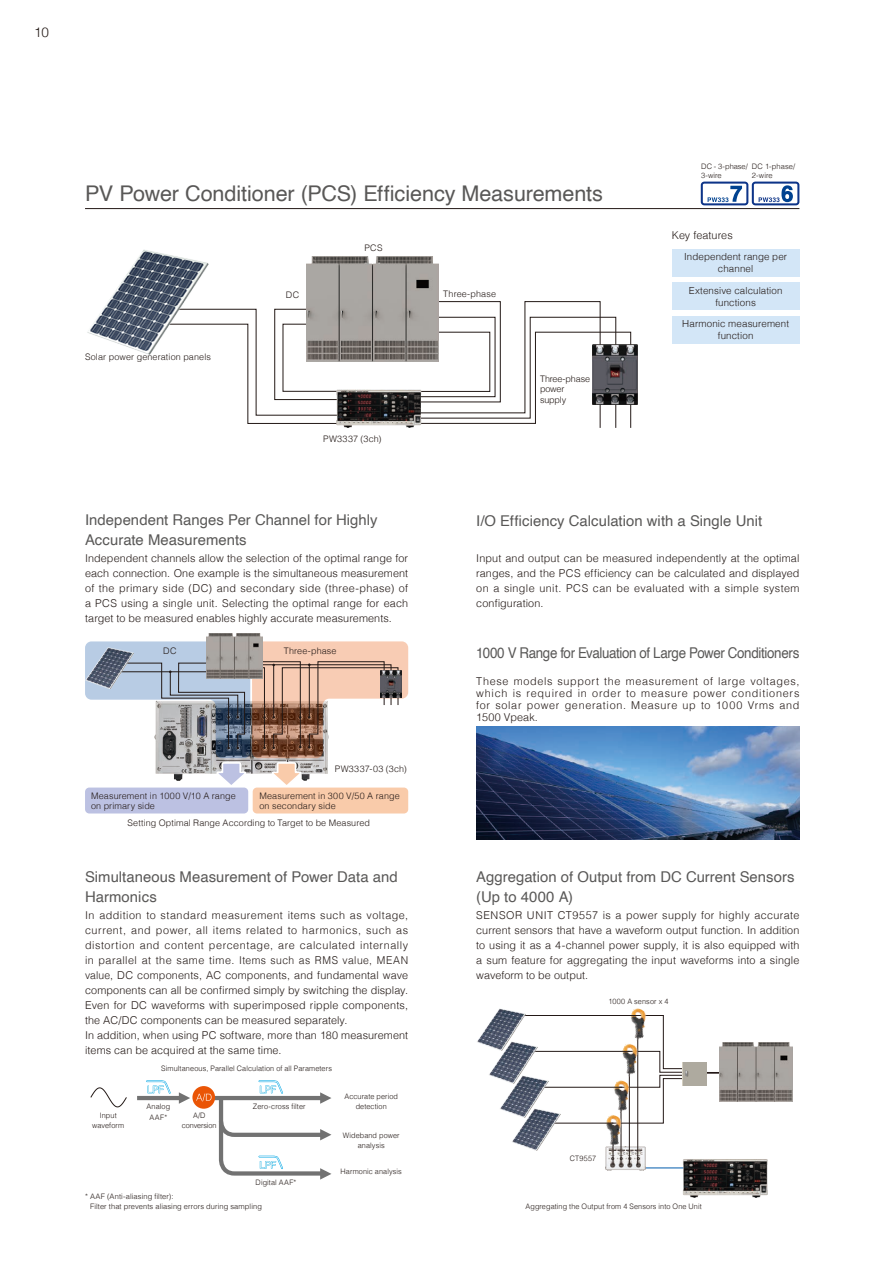
<style>
.page{position:relative;width:893px;height:1263px;background:#fff}
.page>*{position:absolute;margin:0;border:0;box-sizing:border-box;transform-origin:0 0}
.t1{font:21.6px "Helvetica";letter-spacing:-.005em;color:#595857}
.t2{font:14.85px/19.5px "Helvetica";color:#595857}
.t3{font:14.85px "Helvetica";letter-spacing:-.025em;color:#595857;scale:.9 1}
.t4{font:300 13.5px "Helvetica";color:#231916}
.t5{font:300 10.8px/15px "Helvetica";letter-spacing:.02em;color:#231916;text-align:justify}
.t6{font:300 9.75px/12px "Helvetica";letter-spacing:.01em;color:#231916;text-align:center}
.t7{font:300 9px/10.5px "Helvetica";letter-spacing:.015em;color:#231916}
.t8{font:300 9px/10.5px "Helvetica";letter-spacing:-.015em;color:#231916}
.t9{font:300 9px "Helvetica";letter-spacing:.035em;color:#231916}
.t10{font:300 7.5px/10.5px "Helvetica";letter-spacing:.015em;color:#231916;text-align:center}
.t11{font:300 7.5px/9px "Helvetica";letter-spacing:-.01em;color:#231916}
.t12{font:300 7.5px/10.5px "Helvetica";letter-spacing:-.015em;color:#231916;text-align:center}
</style>
<div class="page">
<hr style="left:638px;top:1168px;width:49px;height:1px;background:#005bac">
<img style="left:606px;top:1147px;width:39px;height:24px">
<svg style="left:707px;top:1072px;width:12px;height:2px"></svg>
<img style="left:719px;top:1042px;width:73px;height:59px">
<hr style="left:637px;top:1020px;width:1px;height:145px;background:#231916">
<hr style="left:629px;top:1056px;width:1px;height:109px;background:#231916">
<hr style="left:621px;top:1092px;width:1px;height:73px;background:#231916">
<hr style="left:613px;top:1128px;width:1px;height:37px;background:#231916">
<div style="left:683px;top:1062px;width:24px;height:23px;background:#aeaa9f"></div>
<svg style="left:608px;top:1015px;width:90px;height:108px"></svg>
<img style="left:622px;top:1008px;width:31px;height:34px">
<img style="left:614px;top:1042px;width:31px;height:36px">
<img style="left:605px;top:1078px;width:32px;height:36px">
<img style="left:597px;top:1113px;width:32px;height:36px">
<hr style="left:526px;top:1051px;width:104px;height:1px;background:#231816">
<hr style="left:538px;top:1087px;width:84px;height:1px;background:#231816">
<hr style="left:548px;top:1123px;width:65px;height:1px;background:#231816">
<img style="left:489px;top:1044px;width:48px;height:35px">
<img style="left:500px;top:1075px;width:49px;height:38px">
<img style="left:511px;top:1108px;width:50px;height:43px">
<hr style="left:513px;top:1015px;width:125px;height:1px;background:#231816">
<img style="left:477px;top:1008px;width:48px;height:42px">
<img style="left:683px;top:1159px;width:85px;height:39px">
<svg style="left:701px;top:182px;width:98px;height:23px"></svg>
<svg style="left:192px;top:1086px;width:23px;height:23px"></svg>
<svg style="left:146px;top:1080px;width:25px;height:14px"></svg>
<hr style="left:137px;top:1096px;width:43px;height:4px;background:#727272">
<svg style="left:179px;top:1092px;width:11px;height:12px"></svg>
<svg style="left:90px;top:1087px;width:37px;height:21px"></svg>
<svg style="left:196px;top:1080px;width:135px;height:99px"></svg>
<svg style="left:148px;top:301px;width:484px;height:127px"></svg>
<img style="left:307px;top:257px;width:131px;height:105px">
<img style="left:593px;top:345px;width:45px;height:60px">
<img style="left:87px;top:249px;width:121px;height:105px">
<img style="left:336px;top:389px;width:85px;height:39px">
<div style="left:672px;top:249px;width:127px;height:27px;background:#d3e6f7"></div>
<div style="left:672px;top:282px;width:127px;height:28px;background:#d3e6f7"></div>
<div style="left:672px;top:316px;width:127px;height:28px;background:#d3e6f7"></div>
<hr style="left:85px;top:208px;width:714px;height:1px;background:#231916">
<img style="left:206px;top:634px;width:56px;height:7px">
<svg style="left:85px;top:641px;width:323px;height:144px"></svg>
<div style="left:85px;top:787px;width:163px;height:26px;background:#bcc1e2;border-radius:4px"></div>
<div style="left:253px;top:787px;width:155px;height:26px;background:#f9cbaa;border-radius:4px"></div>
<img style="left:476px;top:726px;width:323px;height:114px">
<p class="t4" style="left:34px;top:21px;width:17px">10</p>
<h1 class="t1" style="left:85px;top:177px;width:519px">PV Power Conditioner (PCS) Efficiency Measurements</h1>
<p class="t7" style="left:364px;top:242px;width:20px">PCS</p>
<p class="t7" style="left:85px;top:351px;width:127px">Solar power generation panels</p>
<p class="t7" style="left:286px;top:289px;width:15px">DC</p>
<p class="t7" style="left:443px;top:288px;width:54px">Three-phase</p>
<p class="t7" style="left:323px;top:433px;width:60px">PW3337 (3ch)</p>
<p class="t8" style="left:540px;top:373px;width:52px">Three-phase power supply</p>
<p class="t11" style="left:701px;top:162px;width:48px">DC - 3-phase/<br>3-wire</p>
<p class="t10" style="left:752px;top:162px;width:45px;line-height:9px;text-align:left">DC 1-phase/<br>2-wire</p>
<p class="t5" style="left:672px;top:227px;width:62px">Key features</p>
<p class="t6" style="left:684px;top:250px;width:105px">Independent range per channel</p>
<p class="t6" style="left:689px;top:284px;width:95px">Extensive calculation functions</p>
<p class="t6" style="left:682px;top:317px;width:108px">Harmonic measurement function</p>
<h2 class="t2" style="left:85px;top:510px;width:294px">Independent Ranges Per Channel for Highly<br>Accurate Measurements</h2>
<h2 class="t2" style="left:476px;top:512px;width:287px">I/O Efficiency Calculation with a Single Unit</h2>
<p class="t5" style="left:85px;top:550px;width:325px">Independent channels allow the selection of the optimal range for each connection. One example is the simultaneous measurement of the primary side (DC) and secondary side (three-phase) of a PCS using a single unit. Selecting the optimal range for each target to be measured enables highly accurate measurements.</p>
<p class="t5" style="left:476px;top:550px;width:325px">Input and output can be measured independently at the optimal ranges, and the PCS efficiency can be calculated and displayed on a single unit. PCS can be evaluated with a simple system configuration.</p>
<p class="t7" style="left:163px;top:645px;width:15px">DC</p>
<p class="t7" style="left:284px;top:645px;width:54px">Three-phase</p>
<p class="t7" style="left:91px;top:790px;width:146px">Measurement in 1000 V/10 A range on primary side</p>
<p class="t9" style="left:335px;top:761px;width:74px">PW3337-03 (3ch)</p>
<p class="t7" style="left:259px;top:790px;width:142px">Measurement in 300 V/50 A range on secondary side</p>
<p class="t7" style="left:128px;top:817px;width:244px">Setting Optimal Range According to Target to be Measured</p>
<h2 class="t2" style="left:85px;top:868px;width:314px">Simultaneous Measurement of Power Data and<br>Harmonics</h2>
<p class="t5" style="left:85px;top:907px;width:325px;text-align:left">In addition to standard measurement items such as voltage, current, and power, all items related to harmonics, such as distortion and content percentage, are calculated internally in parallel at the same time. Items such as RMS value, MEAN value, DC components, AC components, and fundamental wave components can all be confirmed simply by switching the display.<br>Even for DC waveforms with superimposed ripple components, the AC/DC components can be measured separately.<br>In addition, when using PC software, more than 180 measurement items can be acquired at the same time.</p>
<p class="t10" style="left:161px;top:1063px;width:172px">Simultaneous, Parallel Calculation of all Parameters</p>
<p class="t10" style="left:147px;top:1101px;width:25px">Analog<br>AAF*</p>
<p class="t10" style="left:92px;top:1109px;width:33px">Input waveform</p>
<p class="t12" style="left:182px;top:1109px;width:36px">A/D conversion</p>
<p class="t10" style="left:253px;top:1101px;width:54px">Zero-cross filter</p>
<p class="t10" style="left:256px;top:1176px;width:42px">Digital AAF*</p>
<p class="t10" style="left:90px;top:1190px;width:173px;text-align:left;text-indent:-5px">* AAF (Anti-aliasing filter):<br>Filter that prevents aliasing errors during sampling</p>
<p class="t10" style="left:344px;top:1090px;width:55px">Accurate period detection</p>
<p class="t10" style="left:343px;top:1129px;width:58px">Wideband power analysis</p>
<p class="t10" style="left:340px;top:1166px;width:63px">Harmonic analysis</p>
<h2 class="t3" style="left:476px;top:641px;width:360px">1000 V Range for Evaluation of Large Power Conditioners</h2>
<p class="t5" style="left:476px;top:675px;width:325px;line-height:12px">These models support the measurement of large voltages, which is required in order to measure power conditioners for solar power generation. Measure up to 1000 Vrms and 1500 Vpeak.</p>
<h2 class="t2" style="left:476px;top:868px;width:320px">Aggregation of Output from DC Current Sensors (Up to 4000 A)</h2>
<p class="t5" style="left:476px;top:907px;width:325px">SENSOR UNIT CT9557 is a power supply for highly accurate current sensors that have a waveform output function. In addition to using it as a 4-channel power supply, it is also equipped with a sum feature for aggregating the input waveforms into a single waveform to be output.</p>
<p class="t10" style="left:608px;top:995px;width:61px">1000 A sensor x 4</p>
<p class="t10" style="left:570px;top:1153px;width:28px">CT9557</p>
<p class="t10" style="left:526px;top:1201px;width:178px">Aggregating the Output from 4 Sensors into One Unit</p>
</div>
